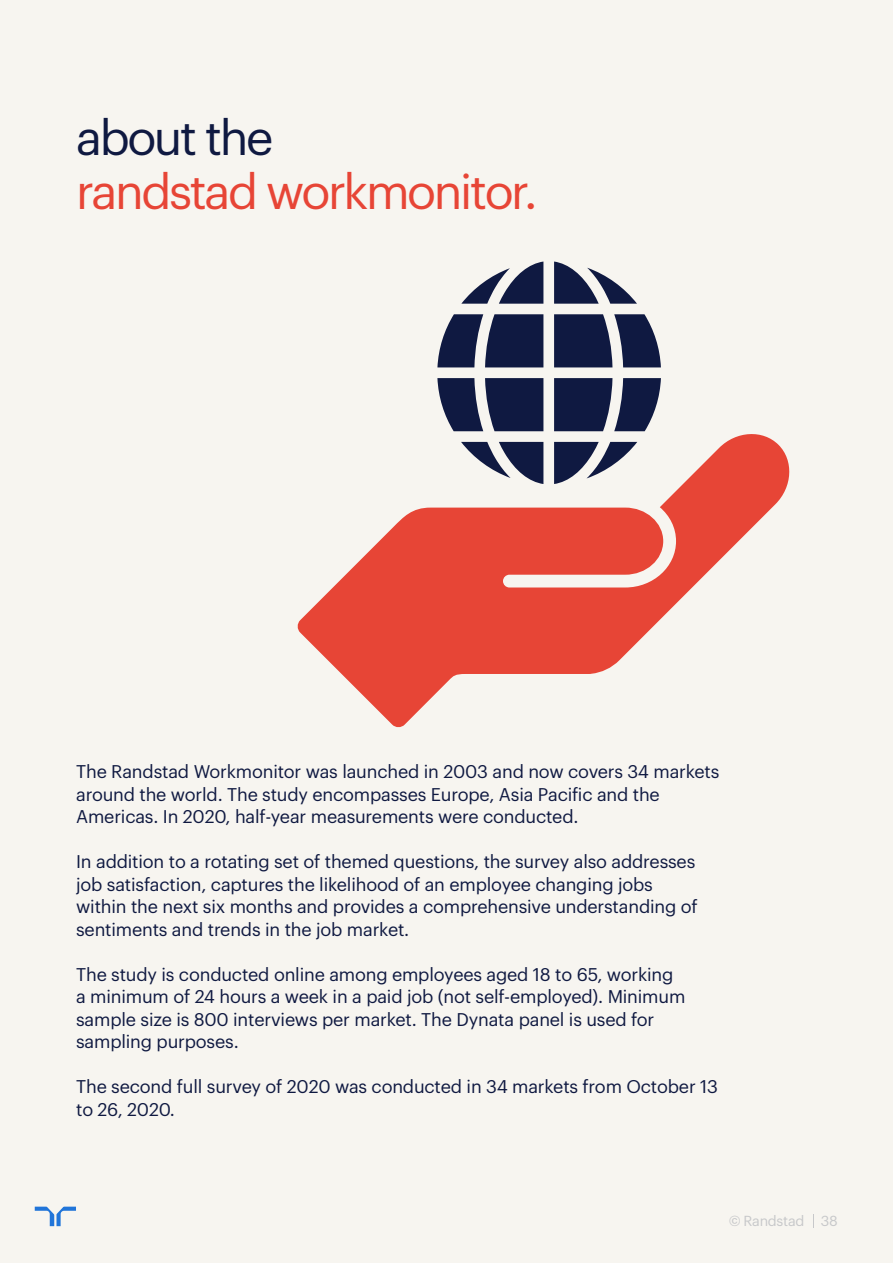
<style>
.page{position:relative;width:893px;height:1263px;background:#f7f5f0}
.page>*{position:absolute;margin:0;border:0;box-sizing:border-box;transform-origin:0 0}
.t1{font:48px "Graphik LCG";letter-spacing:-.05em;color:#e74536}
.t2{font:48px "Graphik LCG";letter-spacing:-.05em;color:#0f1941}
.t3{font:18px/22.5px "Graphik LCG";letter-spacing:-.01em;color:#0f1941}
.t4{font:14.25px "Graphik LCG";letter-spacing:-.02em;color:#c7c8ca}
</style>
<div class="page">
<svg style="left:35px;top:1206px;width:41px;height:20px"></svg>
<svg style="left:813px;top:1214px;width:1px;height:13px"></svg>
<svg style="left:297px;top:429px;width:493px;height:299px"></svg>
<svg style="left:554px;top:261px;width:83px;height:43px"></svg>
<svg style="left:437px;top:314px;width:106px;height:53px;background:#353d5e"></svg>
<svg style="left:437px;top:378px;width:106px;height:53px;background:#343c5d"></svg>
<svg style="left:554px;top:442px;width:83px;height:42px"></svg>
<svg style="left:461px;top:442px;width:82px;height:42px"></svg>
<svg style="left:554px;top:378px;width:107px;height:53px;background:#333b5c"></svg>
<svg style="left:554px;top:314px;width:107px;height:53px;background:#343c5d"></svg>
<svg style="left:461px;top:261px;width:82px;height:43px"></svg>
<h1 class="t2" style="left:76px;top:101px;width:199px">about the</h1>
<h1 class="t1" style="left:76px;top:155px;width:463px">randstad workmonitor.</h1>
<p class="t3" style="left:76px;top:759px;width:645px">The Randstad Workmonitor was launched in 2003 and now covers 34 markets around the world. The study encompasses Europe, Asia Pacific and the<br>Americas. In 2020, half-year measurements were conducted.</p>
<p class="t3" style="left:76px;top:849px;width:623px">In addition to a rotating set of themed questions, the survey also addresses job satisfaction, captures the likelihood of an employee changing jobs within the next six months and provides a comprehensive understanding of sentiments and trends in the job market.</p>
<p class="t3" style="left:76px;top:961px;width:611px">The study is conducted online among employees aged 18 to 65, working a minimum of 24 hours a week in a paid job (not self-employed). Minimum sample size is 800 interviews per market. The Dynata panel is used for sampling purposes.</p>
<p class="t3" style="left:76px;top:1074px;width:643px">The second full survey of 2020 was conducted in 34 markets from October 13 to 26, 2020.</p>
<p class="t4" style="left:729px;top:1210px;width:110px">© Randstad 38</p>
</div>
